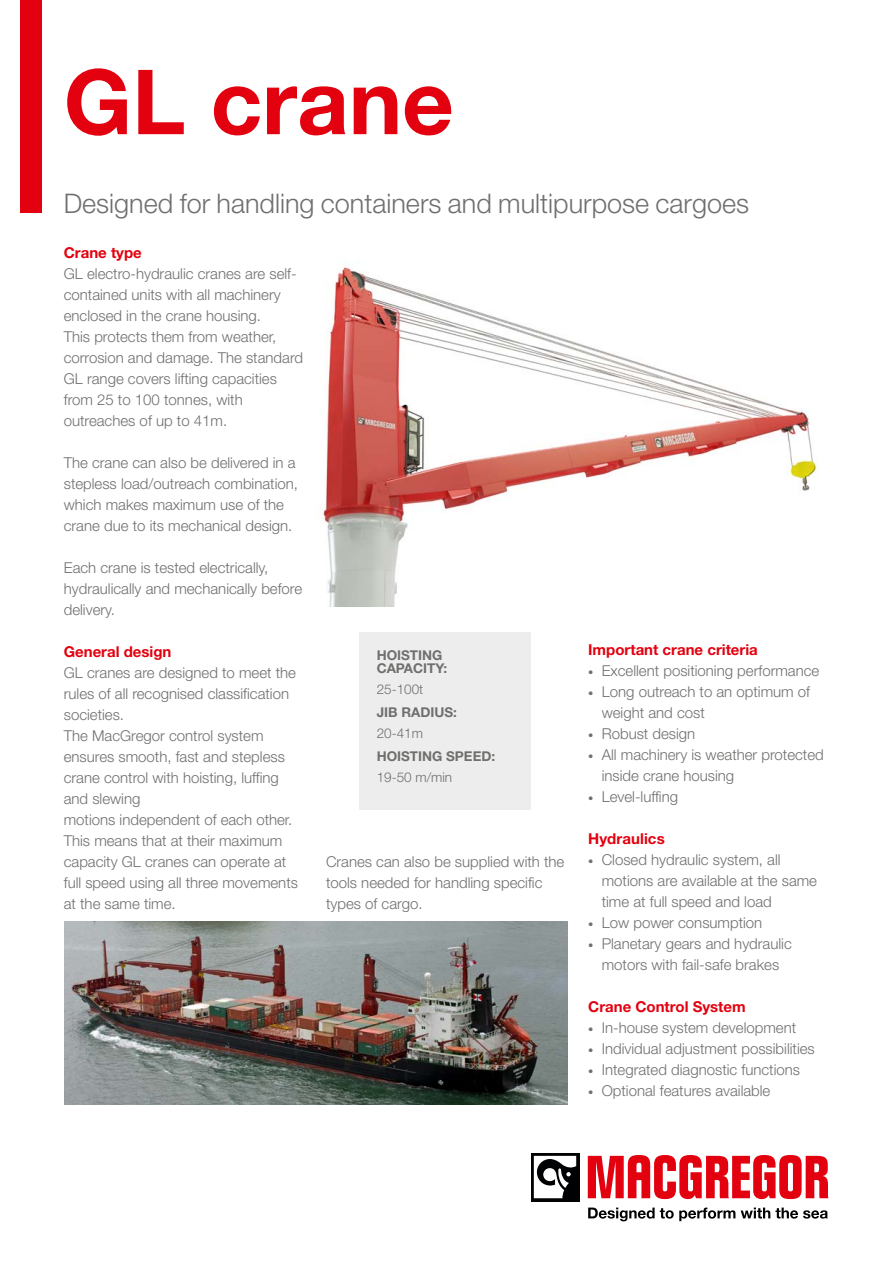
<style>
.page{position:relative;width:893px;height:1263px;background:#fff}
.page>*{position:absolute;margin:0;border:0;box-sizing:border-box;transform-origin:0 0}
.t1{font:700 90px "Helvetica Neue";color:#e3000f}
.t2{font:300 27px "Helvetica Neue";color:#6f6f6e}
.t3{font:300 15px/21px "Helvetica Neue";color:#6f6f6e}
.t4{font:700 15px "Helvetica Neue";color:#e3000f}
.t5{font:700 13.5px/13.5px "Helvetica Neue";color:#6f6f6e}
.t6{font:300 13.5px "Helvetica Neue";color:#6f6f6e}
.s1{font-size:10.5px}
</style>
<div class="page">
<div style="left:360px;top:632px;width:171px;height:177px;background:#ededed"></div>
<img style="left:64px;top:922px;width:503px;height:182px">
<img style="left:322px;top:264px;width:496px;height:342px">
<div style="left:21px;top:0;width:21px;height:213px;background:#e3000f"></div>
<svg style="left:588px;top:1155px;width:241px;height:44px"></svg>
<svg style="left:531px;top:1153px;width:48px;height:48px"></svg>
<svg style="left:534px;top:1156px;width:42px;height:42px"></svg>
<svg style="left:588px;top:1207px;width:147px;height:14px"></svg>
<svg style="left:741px;top:1207px;width:87px;height:11px"></svg>
<h1 class="t1" style="left:64px;top:46px;width:392px">GL crane</h1>
<h2 class="t2" style="left:64px;top:186px;width:687px">Designed for handling containers and multipurpose cargoes</h2>
<p class="t4" style="left:64px;top:243px;width:80px">Crane type</p>
<p class="t3" style="left:64px;top:263px;width:241px">GL electro-hydraulic cranes are self&shy;contained units with all machinery enclosed in the crane housing.<br>This protects them from weather, corrosion and damage. The standard<br>GL range covers lifting capacities from 25 to 100 tonnes, with outreaches of up to 41m.</p>
<p class="t3" style="left:64px;top:452px;width:236px">The crane can also be delivered in a stepless load/outreach combination, which makes maximum use of the crane due to its mechanical design.</p>
<p class="t3" style="left:64px;top:557px;width:240px">Each crane is tested electrically, hydraulically and mechanically before delivery.</p>
<p class="t4" style="left:64px;top:642px;width:109px">General design</p>
<p class="t3" style="left:64px;top:662px;width:236px">GL cranes are designed to meet the rules of all recognised classification societies.<br>The MacGregor control system ensures smooth, fast and stepless crane control with hoisting, luffing and slewing<br>motions independent of each other.<br>This means that at their maximum capacity GL cranes can operate at full speed using all three movements at the same time.</p>
<p class="t5" style="left:377px;top:648px;width:72px">HOISTING<br>CAPACITY:</p>
<p class="t6" style="left:377px;top:680px;width:48px">25-100t</p>
<p class="t5" style="left:377px;top:705px;width:82px">JIB RADIUS:</p>
<p class="t6" style="left:377px;top:724px;width:48px">20-41m</p>
<p class="t5" style="left:377px;top:749px;width:120px">HOISTING SPEED:</p>
<p class="t6" style="left:377px;top:769px;width:77px">19-50 m/min</p>
<p class="t3" style="left:326px;top:851px;width:240px">Cranes can also be supplied with the tools needed for handling specific types of cargo.</p>
<p class="t4" style="left:588px;top:640px;width:171px">Important crane criteria</p>
<p class="t3" style="left:588px;top:659px;width:233px"><span class="s1">•</span> Excellent positioning performance</p>
<p class="t3" style="left:602px;top:680px;width:210px;text-indent:-14px"><span class="s1">•</span> Long outreach to an optimum of weight and cost</p>
<p class="t3" style="left:588px;top:722px;width:109px"><span class="s1">•</span> Robust design</p>
<p class="t3" style="left:602px;top:743px;width:224px;text-indent:-14px"><span class="s1">•</span> All machinery is weather protected inside crane housing</p>
<p class="t3" style="left:588px;top:785px;width:91px"><span class="s1">•</span> Level-luffing</p>
<p class="t4" style="left:588px;top:829px;width:78px">Hydraulics</p>
<p class="t3" style="left:602px;top:848px;width:217px;text-indent:-14px"><span class="s1">•</span> Closed hydraulic system, all motions are available at the same time at full speed and load</p>
<p class="t3" style="left:588px;top:911px;width:176px"><span class="s1">•</span> Low power consumption</p>
<p class="t3" style="left:588px;top:932px;width:205px;text-align:center"><span class="s1">•</span> Planetary gears and hydraulic motors with fail-safe brakes</p>
<p class="t4" style="left:588px;top:997px;width:159px">Crane Control System</p>
<p class="t3" style="left:588px;top:1016px;width:209px"><span class="s1">•</span> In-house system development</p>
<p class="t3" style="left:588px;top:1037px;width:228px"><span class="s1">•</span> Individual adjustment possibilities</p>
<p class="t3" style="left:588px;top:1058px;width:213px"><span class="s1">•</span> Integrated diagnostic functions</p>
<p class="t3" style="left:588px;top:1079px;width:184px"><span class="s1">•</span> Optional features available</p>
</div>
